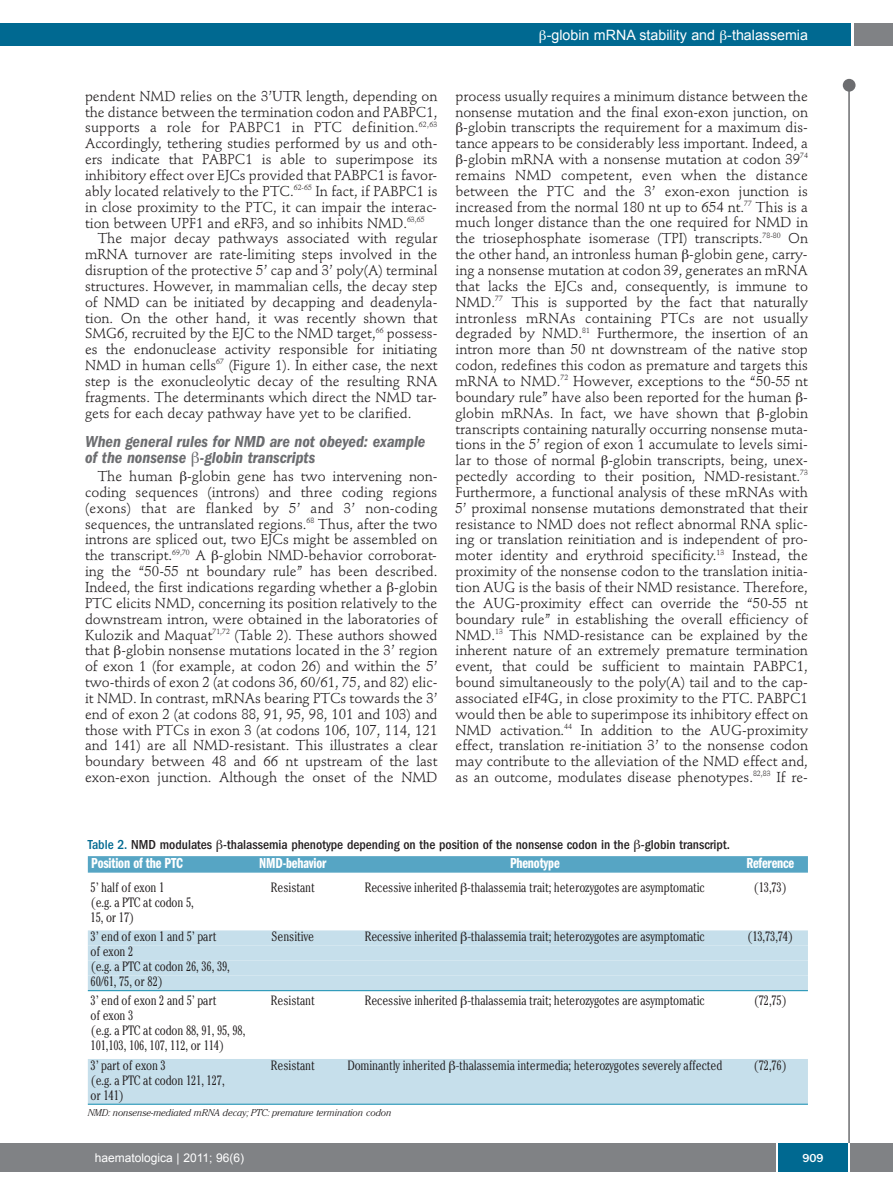
<style>
.page{position:relative;width:893px;height:1191px;background:#fff}
.page>*{position:absolute;margin:0;border:0;box-sizing:border-box;transform-origin:0 0}
.t1{font:italic 600 condensed 16.5px/16.5px "Franklin Gothic";color:#6c6d70}
.t2{font:15px "Franklin Gothic Demi Cmpr";letter-spacing:-.01em;color:#fff}
.t3{font:14.25px/15.9px "Stempel Schneidler";color:#231f20;text-align:justify}
.t4{font:14.25px "Stempel Schneidler";letter-spacing:.02em;color:#231f20}
.t5{font:14.25px "Arial";color:#fff}
.t6{font:300 condensed 13.5px/15px "Cheltenham";letter-spacing:-.01em;color:#231f20}
.t7{font:500 condensed 13.5px "Franklin Gothic";color:#231f20}
.t8{font:12px "Arial";color:#fff}
.t9{font:500 12px "Franklin Gothic";color:#fff}
.t10{font:italic 300 9.75px "Cheltenham";color:#231f20}
.s1{color:#006991}
</style>
<div class="page">
<div style="left:843px;top:79px;width:12px;height:13px;background:#6c6d70;border-radius:50%"></div>
<hr style="left:848px;top:81px;width:2px;height:1062px;background:#6c6d70">
<div style="left:854px;top:23px;width:39px;height:22px;background:#808285"></div>
<div style="left:1px;top:23px;width:849px;height:22px;background:#006991"></div>
<div style="left:0;top:1143px;width:893px;height:28px;background:#808285"></div>
<div style="left:778px;top:1143px;width:70px;height:28px;background:#006991"></div>
<hr style="left:776px;top:1143px;width:2px;height:28px;background:#fff">
<hr style="left:848px;top:1143px;width:2px;height:28px;background:#fff">
<hr style="left:0;top:23px;width:2px;height:22px;background:#006991">
<div style="left:88px;top:856px;width:720px;height:16px;background:#56a5c4"></div>
<div style="left:88px;top:930px;width:720px;height:15px;background:#c6dfeb"></div>
<div style="left:88px;top:945px;width:720px;height:15px;background:#c6dfeb"></div>
<div style="left:88px;top:960px;width:720px;height:15px;background:#c6dfeb"></div>
<div style="left:88px;top:975px;width:720px;height:15px;background:#c6dfeb"></div>
<hr style="left:88px;top:990px;width:720px;height:1px;background:#0d8aaf">
<div style="left:88px;top:1059px;width:720px;height:15px;background:#c6dfeb"></div>
<div style="left:88px;top:1074px;width:720px;height:15px;background:#c6dfeb"></div>
<div style="left:88px;top:1089px;width:720px;height:15px;background:#c6dfeb"></div>
<hr style="left:88px;top:1104px;width:720px;height:1px;background:#0d8aaf">
<p class="t5" style="left:547px;top:27px;width:263px">-globin mRNA stability and -thalassemia</p>
<p class="t3" style="left:85px;top:89px;width:354px">pendent NMD relies on the 3’UTR length, depending on</p>
<p class="t3" style="left:85px;top:105px;width:354px">the distance between the termination codon and PABPC1,</p>
<p class="t4" style="left:85px;top:122px;width:354px">supports a role for PABPC1 in PTC definition.<sup>62,63</sup></p>
<p class="t3" style="left:85px;top:137px;width:354px">Accordingly, tethering studies performed by us and oth-</p>
<p class="t3" style="left:85px;top:153px;width:354px">ers indicate that PABPC1 is able to superimpose its</p>
<p class="t3" style="left:85px;top:168px;width:354px">inhibitory effect over EJCs provided that PABPC1 is favor-</p>
<p class="t3" style="left:85px;top:184px;width:354px">ably located relatively to the PTC.<sup>62-65</sup> In fact, if PABPC1 is</p>
<p class="t3" style="left:85px;top:200px;width:353px">in close proximity to the PTC, it can impair the interac-</p>
<p class="t3" style="left:85px;top:216px;width:341px">tion between UPF1 and eRF3, and so inhibits NMD.<sup>63,65</sup></p>
<p class="t3" style="left:98px;top:232px;width:341px">The major decay pathways associated with regular</p>
<p class="t3" style="left:85px;top:248px;width:354px">mRNA turnover are rate-limiting steps involved in the</p>
<p class="t3" style="left:85px;top:263px;width:354px">disruption of the protective 5’ cap and 3’ poly(A) terminal</p>
<p class="t3" style="left:85px;top:279px;width:354px">structures. However, in mammalian cells, the decay step</p>
<p class="t3" style="left:85px;top:295px;width:354px">of NMD can be initiated by decapping and deadenyla-</p>
<p class="t3" style="left:85px;top:311px;width:354px">tion. On the other hand, it was recently shown that</p>
<p class="t3" style="left:85px;top:327px;width:354px">SMG6, recruited by the EJC to the NMD target,<sup>66</sup> possess-</p>
<p class="t3" style="left:85px;top:343px;width:354px">es the endonuclease activity responsible for initiating</p>
<p class="t3" style="left:85px;top:359px;width:354px">NMD in human cells<sup>67</sup> (Figure 1). In either case, the next</p>
<p class="t3" style="left:85px;top:374px;width:354px">step is the exonucleolytic decay of the resulting RNA</p>
<p class="t3" style="left:85px;top:390px;width:353px">fragments. The determinants which direct the NMD tar-</p>
<p class="t3" style="left:85px;top:406px;width:328px">gets for each decay pathway have yet to be clarified.</p>
<p class="t1" style="left:85px;top:434px;width:342px">When general rules for NMD are not obeyed: example of the nonsense -globin transcripts</p>
<p class="t3" style="left:85px;top:469px;width:354px;text-indent:13px">The human -globin gene has two intervening non&shy;coding sequences (introns) and three coding regions (exons) that are flanked by 5’ and 3’ non-coding sequences, the untranslated regions.<sup>68</sup> Thus, after the two introns are spliced out, two EJCs might be assembled on the transcript.<sup>69,70</sup> A -globin NMD-behavior corroborat&shy;ing the “50-55 nt boundary rule” has been described.<br>Indeed, the first indications regarding whether a -globin PTC elicits NMD, concerning its position relatively to the downstream intron, were obtained in the laboratories of Kulozik and Maquat<sup>71,72</sup> (Table 2). These authors showed that -globin nonsense mutations located in the 3’ region of exon 1 (for example, at codon 26) and within the 5’ two-thirds of exon 2 (at codons 36, 60/61, 75, and 82) elic&shy;it NMD. In contrast, mRNAs bearing PTCs towards the 3’ end of exon 2 (at codons 88, 91, 95, 98, 101 and 103) and those with PTCs in exon 3 (at codons 106, 107, 114, 121 and 141) are all NMD-resistant. This illustrates a clear boundary between 48 and 66 nt upstream of the last exon-exon junction. Although the onset of the NMD</p>
<p class="t3" style="left:455px;top:89px;width:354px;text-align:center">process usually requires a minimum distance between the nonsense mutation and the final exon-exon junction, on -globin transcripts the requirement for a maximum dis&shy;tance appears to be considerably less important. Indeed, a -globin mRNA with a nonsense mutation at codon 39<sup>74 </sup>remains NMD competent, even when the distance between the PTC and the 3’ exon-exon junction is increased from the normal 180 nt up to 654 nt.<sup>77</sup> This is a much longer distance than the one required for NMD in the triosephosphate isomerase (TPI) transcripts.<sup>78-80</sup> On the other hand, an intronless human -globin gene, carry&shy;ing a nonsense mutation at codon 39, generates an mRNA that lacks the EJCs and, consequently, is immune to NMD.<sup>77</sup> This is supported by the fact that naturally intronless mRNAs containing PTCs are not usually degraded by NMD.<sup>81</sup> Furthermore, the insertion of an intron more than 50 nt downstream of the native stop codon, redefines this codon as premature and targets this mRNA to NMD.<sup>72</sup> However, exceptions to the “50-55 nt boundary rule” have also been reported for the human - globin mRNAs. In fact, we have shown that -globin transcripts containing naturally occurring nonsense muta&shy;tions in the 5’ region of exon 1 accumulate to levels simi&shy;lar to those of normal -globin transcripts, being, unex&shy;pectedly according to their position, NMD-resistant.<sup>73<br></sup>Furthermore, a functional analysis of these mRNAs with 5’ proximal nonsense mutations demonstrated that their resistance to NMD does not reflect abnormal RNA splic&shy;ing or translation reinitiation and is independent of pro&shy;moter identity and erythroid specificity.<sup>13</sup> Instead, the proximity of the nonsense codon to the translation initia&shy;tion AUG is the basis of their NMD resistance. Therefore, the AUG-proximity effect can override the “50-55 nt boundary rule” in establishing the overall efficiency of NMD.<sup>13</sup> This NMD-resistance can be explained by the inherent nature of an extremely premature termination event, that could be sufficient to maintain PABPC1, bound simultaneously to the poly(A) tail and to the cap&shy;associated eIF4G, in close proximity to the PTC. PABPC1 would then be able to superimpose its inhibitory effect on NMD activation.<sup>44</sup> In addition to the AUG-proximity effect, translation re-initiation 3’ to the nonsense codon may contribute to the alleviation of the NMD effect and, as an outcome, modulates disease phenotypes.<sup>82,83</sup> If re-</p>
<p class="t7" style="left:88px;top:840px;width:644px"><span class="s1">Table 2.</span> NMD modulates -thalassemia phenotype depending on the position of the nonsense codon in the -globin transcript.</p>
<p class="t2" style="left:91px;top:858px;width:93px">Position of the PTC</p>
<p class="t2" style="left:259px;top:858px;width:69px">NMD-behavior</p>
<p class="t2" style="left:510px;top:858px;width:51px">Phenotype</p>
<p class="t2" style="left:746px;top:858px;width:49px">Reference</p>
<p class="t6" style="left:91px;top:881px;width:75px">5’ half of exon 1</p>
<p class="t6" style="left:271px;top:881px;width:45px">Resistant</p>
<p class="t6" style="left:365px;top:881px;width:342px">Recessive inherited -thalassemia trait; heterozygotes are asymptomatic</p>
<p class="t6" style="left:754px;top:881px;width:35px">(13,73)</p>
<p class="t6" style="left:91px;top:896px;width:105px">(e.g. a PTC at codon 5,<br>15, or 17)</p>
<p class="t6" style="left:91px;top:930px;width:127px">3’ end of exon 1 and 5’ part</p>
<p class="t6" style="left:272px;top:930px;width:44px">Sensitive</p>
<p class="t6" style="left:365px;top:930px;width:342px">Recessive inherited -thalassemia trait; heterozygotes are asymptomatic</p>
<p class="t6" style="left:747px;top:930px;width:48px">(13,73,74)</p>
<p class="t6" style="left:91px;top:945px;width:141px">of exon 2<br>(e.g. a PTC at codon 26, 36, 39,<br>60/61, 75, or 82)</p>
<p class="t6" style="left:91px;top:994px;width:127px">3’ end of exon 2 and 5’ part</p>
<p class="t6" style="left:271px;top:994px;width:45px">Resistant</p>
<p class="t6" style="left:365px;top:994px;width:342px">Recessive inherited -thalassemia trait; heterozygotes are asymptomatic</p>
<p class="t6" style="left:754px;top:994px;width:35px">(72,75)</p>
<p class="t6" style="left:91px;top:1009px;width:156px">of exon 3<br>(e.g. a PTC at codon 88, 91, 95, 98,<br>101,103, 106, 107, 112, or 114)</p>
<p class="t6" style="left:91px;top:1058px;width:77px">3’ part of exon 3</p>
<p class="t6" style="left:271px;top:1058px;width:45px">Resistant</p>
<p class="t6" style="left:347px;top:1058px;width:376px">Dominantly inherited -thalassemia intermedia; heterozygotes severely affected</p>
<p class="t6" style="left:754px;top:1058px;width:35px">(72,76)</p>
<p class="t6" style="left:91px;top:1073px;width:136px">(e.g. a PTC at codon 121, 127, or 141)</p>
<p class="t10" style="left:88px;top:1108px;width:305px">NMD: nonsense-mediated mRNA decay; PTC: premature termination codon</p>
<p class="t8" style="left:95px;top:1151px;width:151px">haematologica | 2011; 96(6)</p>
<p class="t9" style="left:802px;top:1154px;width:23px">909</p>
</div>
